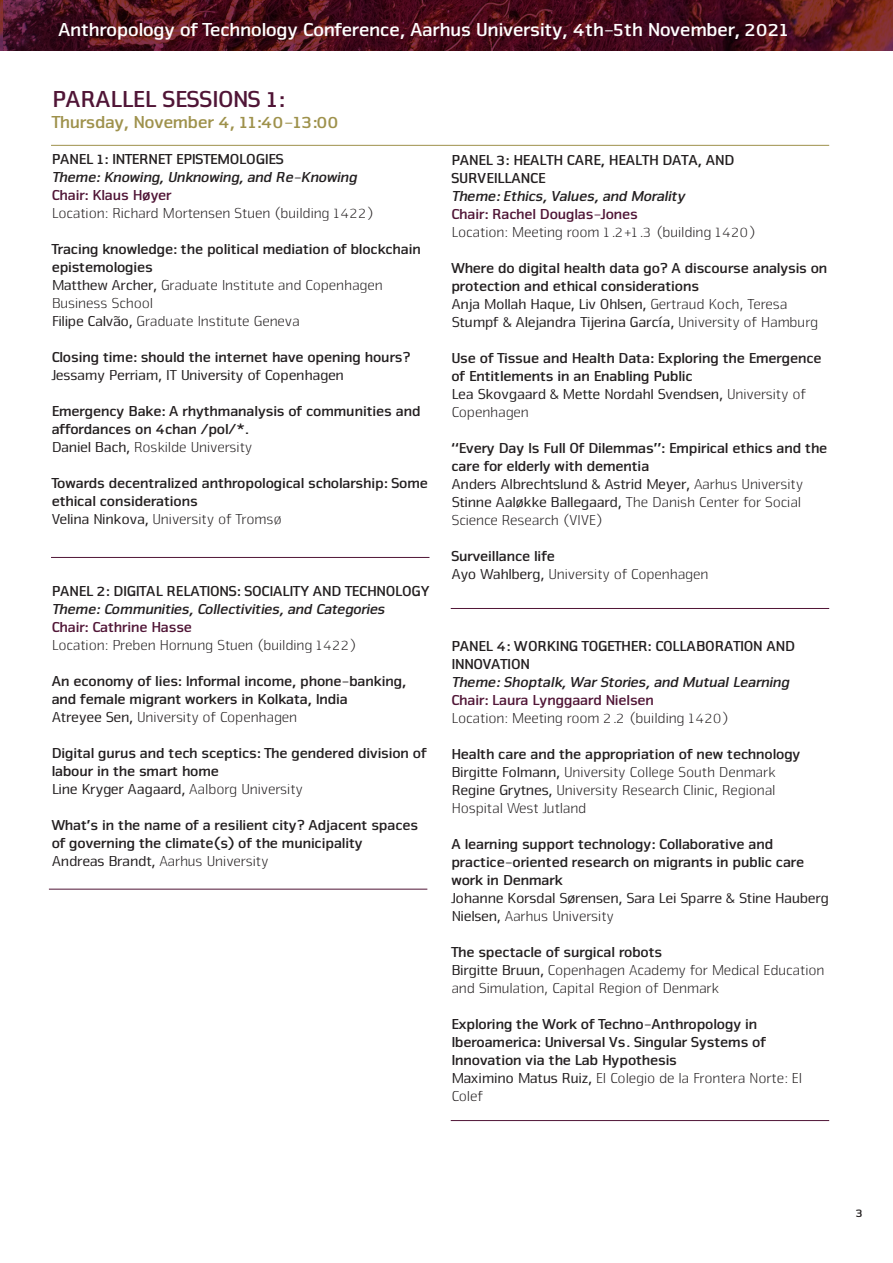
<style>
.page{position:relative;width:893px;height:1263px;background:#fff}
.page>*{position:absolute;margin:0;border:0;box-sizing:border-box;transform-origin:0 0}
.Brød_uden_deling{font:700 24px "Nuri";color:#501536}
.t1{font:700 19.5px "Nuri";color:#fff}
.Brød_uden_deling-2{font:700 18px "Nuri";color:#9e914b}
.Brød_uden_deling-3{font:700 15px/18px "Nuri";color:#231f20}
.Brød_uden_deling-4{font:300 15px/18px "Nuri";color:#231f20}
.Brød_uden_deling-5{font:15px/18px "Nuri";color:#231f20}
.Brød_uden_deling-6{font:italic 700 15px "Nuri";color:#231f20}
.Brød_uden_deling-7{font:700 15px "Nuri";color:#501536}
.t2{font:700 12px "Nuri";color:#231f20}
.s1{font-weight:400}
.s2{font-weight:300}
</style>
<div class="page">
<svg style="left:1px;top:0;width:892px;height:51px;background:#4b0f1b"></svg>
<hr style="left:0;top:0;width:1px;height:51px;background:#85335c">
<hr style="left:51px;top:557px;width:378px;height:1px;background:#501536">
<hr style="left:49px;top:889px;width:378px;height:1px;background:#501536">
<hr style="left:451px;top:608px;width:378px;height:1px;background:#501536">
<hr style="left:451px;top:1120px;width:378px;height:1px;background:#501536">
<hr style="left:51px;top:145px;width:778px;height:1px;background:#9e914b">
<p class="t1" style="left:57px;top:18px;width:732px">Anthropology of Technology Conference, Aarhus University, 4th-5th November, 2021</p>
<p class="Brød_uden_deling" style="left:51px;top:84px;width:234px">PARALLEL SESSIONS 1:</p>
<p class="Brød_uden_deling-2" style="left:51px;top:111px;width:289px">Thursday, November 4, 11:40-13:00</p>
<p class="Brød_uden_deling-3" style="left:51px;top:149px;width:233px">PANEL 1: INTERNET EPISTEMOLOGIES</p>
<p class="Brød_uden_deling-6" style="left:51px;top:167px;width:306px">Theme: Knowing, Unknowing, and Re-Knowing</p>
<p class="Brød_uden_deling-7" style="left:51px;top:185px;width:121px">Chair: Klaus Høyer</p>
<p class="Brød_uden_deling-4" style="left:51px;top:203px;width:323px">Location: Richard Mortensen Stuen (building 1422)</p>
<p class="Brød_uden_deling-3" style="left:51px;top:239px;width:371px">Tracing knowledge: the political mediation of blockchain epistemologies</p>
<p class="Brød_uden_deling-4" style="left:51px;top:275px;width:332px"><span class="s1">Matthew Archer,</span> Graduate Institute and Copenhagen<br>Business School</p>
<p class="Brød_uden_deling-4" style="left:51px;top:311px;width:250px"><span class="s1">Filipe Calvão,</span> Graduate Institute Geneva</p>
<p class="Brød_uden_deling-3" style="left:51px;top:347px;width:360px">Closing time: should the internet have opening hours?</p>
<p class="Brød_uden_deling-5" style="left:51px;top:365px;width:294px">Jessamy Perriam, IT University of Copenhagen</p>
<p class="Brød_uden_deling-3" style="left:51px;top:401px;width:370px">Emergency Bake: A rhythmanalysis of communities and affordances on 4chan /pol/*.</p>
<p class="Brød_uden_deling-4" style="left:51px;top:437px;width:202px"><span class="s1">Daniel Bach,</span> Roskilde University</p>
<p class="Brød_uden_deling-3" style="left:51px;top:473px;width:378px">Towards decentralized anthropological scholarship: Some ethical considerations</p>
<p class="Brød_uden_deling-4" style="left:51px;top:509px;width:231px"><span class="s1">Velina Ninkova,</span> University of Tromsø</p>
<p class="Brød_uden_deling-3" style="left:51px;top:581px;width:379px">PANEL 2: DIGITAL RELATIONS: SOCIALITY AND TECHNOLOGY</p>
<p class="Brød_uden_deling-6" style="left:51px;top:599px;width:335px">Theme: Communities, Collectivities, and Categories</p>
<p class="Brød_uden_deling-7" style="left:51px;top:617px;width:142px">Chair: Cathrine Hasse</p>
<p class="Brød_uden_deling-4" style="left:51px;top:635px;width:306px">Location: Preben Hornung Stuen (building 1422)</p>
<p class="Brød_uden_deling-3" style="left:51px;top:671px;width:356px">An economy of lies: Informal income, phone-banking, and female migrant workers in Kolkata, India</p>
<p class="Brød_uden_deling-4" style="left:51px;top:707px;width:247px"><span class="s1">Atreyee Sen,</span> University of Copenhagen</p>
<p class="Brød_uden_deling-3" style="left:51px;top:743px;width:376px">Digital gurus and tech sceptics: The gendered division of labour in the smart home</p>
<p class="Brød_uden_deling-5" style="left:51px;top:779px;width:253px">Line Kryger Aagaard, <span class="s2">Aalborg University</span></p>
<p class="Brød_uden_deling-3" style="left:51px;top:815px;width:368px">What’s in the name of a resilient city? Adjacent spaces of governing the climate(s) of the municipality</p>
<p class="Brød_uden_deling-4" style="left:51px;top:851px;width:218px"><span class="s1">Andreas Brandt,</span> Aarhus University</p>
<p class="Brød_uden_deling-3" style="left:451px;top:150px;width:284px">PANEL 3: HEALTH CARE, HEALTH DATA, AND<br>SURVEILLANCE</p>
<p class="Brød_uden_deling-6" style="left:451px;top:187px;width:235px">Theme: Ethics, Values, and Morality</p>
<p class="Brød_uden_deling-7" style="left:451px;top:205px;width:188px">Chair: Rachel Douglas-Jones</p>
<p class="Brød_uden_deling-4" style="left:451px;top:222px;width:305px">Location: Meeting room 1.2+1.3 (building 1420)</p>
<p class="Brød_uden_deling-3" style="left:451px;top:258px;width:377px">Where do digital health data go? A discourse analysis on protection and ethical considerations</p>
<p class="Brød_uden_deling-5" style="left:451px;top:294px;width:368px">Anja Mollah Haque, Liv Ohlsen, <span class="s2">Gertraud Koch, Teresa<br></span>Stumpf &amp; Alejandra Tijerina García, <span class="s2">University of Hamburg</span></p>
<p class="Brød_uden_deling-3" style="left:451px;top:348px;width:372px">Use of Tissue and Health Data: Exploring the Emergence of Entitlements in an Enabling Public</p>
<p class="Brød_uden_deling-5" style="left:451px;top:384px;width:356px">Lea Skovgaard &amp; Mette Nordahl Svendsen, <span class="s2">University of<br>Copenhagen</span></p>
<p class="Brød_uden_deling-3" style="left:451px;top:438px;width:377px">“Every Day Is Full Of Dilemmas”: Empirical ethics and the care for elderly with dementia</p>
<p class="Brød_uden_deling-5" style="left:451px;top:474px;width:353px">Anders Albrechtslund &amp; Astrid Meyer, <span class="s2">Aarhus University</span></p>
<p class="Brød_uden_deling-4" style="left:451px;top:492px;width:351px"><span class="s1">Stinne Aaløkke Ballegaard,</span> The Danish Center for Social<br>Science Research (VIVE)</p>
<p class="Brød_uden_deling-3" style="left:451px;top:546px;width:105px">Surveillance life</p>
<p class="Brød_uden_deling-4" style="left:451px;top:564px;width:258px"><span class="s1">Ayo Wahlberg,</span> University of Copenhagen</p>
<p class="Brød_uden_deling-3" style="left:451px;top:636px;width:345px">PANEL 4: WORKING TOGETHER: COLLABORATION AND<br>INNOVATION</p>
<p class="Brød_uden_deling-6" style="left:451px;top:673px;width:339px">Theme: Shoptalk, War Stories, and Mutual Learning</p>
<p class="Brød_uden_deling-7" style="left:451px;top:691px;width:204px">Chair: Laura Lynggaard Nielsen</p>
<p class="Brød_uden_deling-4" style="left:451px;top:708px;width:278px">Location: Meeting room 2.2 (building 1420)</p>
<p class="Brød_uden_deling-3" style="left:451px;top:744px;width:351px">Health care and the appropriation of new technology</p>
<p class="Brød_uden_deling-4" style="left:451px;top:762px;width:325px"><span class="s1">Birgitte Folmann,</span> University College South Denmark</p>
<p class="Brød_uden_deling-4" style="left:451px;top:780px;width:326px"><span class="s1">Regine Grytnes,</span> University Research Clinic, Regional<br>Hospital West Jutland</p>
<p class="Brød_uden_deling-3" style="left:451px;top:834px;width:354px">A learning support technology: Collaborative and practice-oriented research on migrants in public care work in Denmark</p>
<p class="Brød_uden_deling-5" style="left:451px;top:888px;width:379px">Johanne Korsdal Sørensen, Sara Lei Sparre &amp; Stine Hauberg<br>Nielsen, <span class="s2">Aarhus University</span></p>
<p class="Brød_uden_deling-3" style="left:451px;top:942px;width:212px">The spectacle of surgical robots</p>
<p class="Brød_uden_deling-4" style="left:451px;top:960px;width:374px"><span class="s1">Birgitte Bruun,</span> Copenhagen Academy for Medical Education and Simulation, Capital Region of Denmark</p>
<p class="Brød_uden_deling-3" style="left:451px;top:1014px;width:316px">Exploring the Work of Techno-Anthropology in<br>Iberoamerica: Universal Vs. Singular Systems of<br>Innovation via the Lab Hypothesis</p>
<p class="Brød_uden_deling-4" style="left:451px;top:1068px;width:352px"><span class="s1">Maximino Matus Ruiz,</span> El Colegio de la Frontera Norte: El<br>Colef</p>
<p class="t2" style="left:856px;top:1206px;width:8px">3</p>
</div>
